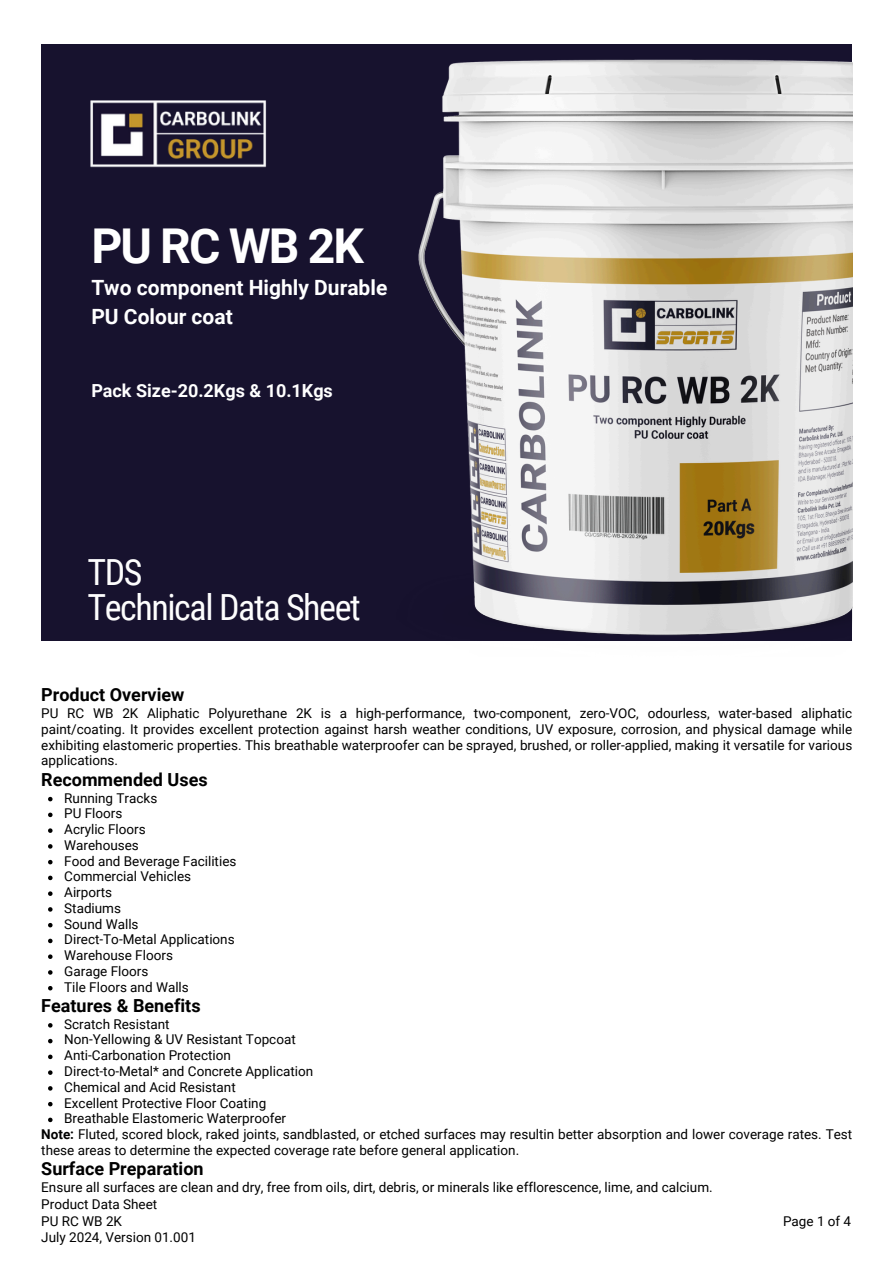
<style>
.page{position:relative;width:894px;height:1264px;background:#fff}
.page>*{position:absolute;margin:0;border:0;box-sizing:border-box;transform-origin:0 0}
.t1{font:700 48px "Roboto";letter-spacing:-.04em;color:#fff}
.t2{font:36px/34.8px "Roboto Condensed";letter-spacing:-.04em;color:#fdfdfd}
.t3{font:700 21px/29.2px "Roboto";color:#fff}
.t4{font:700 18px "Roboto";color:#000}
.t5{font:700 18px "Roboto";color:#fff}
.t6{font:13.5px/15.8px "Roboto";color:#000;text-align:justify}
.s1{font-weight:700}
</style>
<div class="page">
<div style="left:41px;top:44px;width:810px;height:596px;background:#17122e"></div>
<img style="left:90px;top:100px;width:177px;height:68px">
<img style="left:329px;top:44px;width:523px;height:597px">
<svg style="left:48px;top:796px;width:5px;height:5px"></svg>
<svg style="left:48px;top:812px;width:5px;height:5px"></svg>
<svg style="left:48px;top:828px;width:5px;height:4px"></svg>
<svg style="left:48px;top:844px;width:5px;height:4px"></svg>
<svg style="left:48px;top:859px;width:5px;height:5px"></svg>
<svg style="left:48px;top:875px;width:5px;height:5px"></svg>
<svg style="left:48px;top:891px;width:5px;height:4px"></svg>
<svg style="left:48px;top:907px;width:5px;height:4px"></svg>
<svg style="left:48px;top:922px;width:5px;height:5px"></svg>
<svg style="left:48px;top:938px;width:5px;height:5px"></svg>
<svg style="left:48px;top:954px;width:5px;height:4px"></svg>
<svg style="left:48px;top:970px;width:5px;height:4px"></svg>
<svg style="left:48px;top:986px;width:5px;height:4px"></svg>
<svg style="left:48px;top:1023px;width:5px;height:4px"></svg>
<svg style="left:48px;top:1038px;width:5px;height:5px"></svg>
<svg style="left:48px;top:1054px;width:5px;height:5px"></svg>
<svg style="left:48px;top:1070px;width:5px;height:4px"></svg>
<svg style="left:48px;top:1086px;width:5px;height:4px"></svg>
<svg style="left:48px;top:1101px;width:5px;height:5px"></svg>
<svg style="left:48px;top:1117px;width:5px;height:5px"></svg>
<p class="t1" style="left:91px;top:218px;width:274px">PU RC WB 2K</p>
<h1 class="t3" style="left:91px;top:273px;width:297px">Two component Highly Durable<br>PU Colour coat</h1>
<h3 class="t5" style="left:91px;top:380px;width:243px">Pack Size-20.2Kgs &amp; 10.1Kgs</h3>
<p class="t2" style="left:87px;top:555px;width:275px">TDS<br>Technical Data Sheet</p>
<h4 class="t4" style="left:41px;top:684px;width:145px">Product Overview</h4>
<h2 class="t6" style="left:41px;top:705px;width:812px">PU RC WB 2K Aliphatic Polyurethane 2K is a high-performance, two-component, zero-VOC, odourless, water-based aliphatic paint/coating. It provides excellent protection against harsh weather conditions, UV exposure, corrosion, and physical damage while exhibiting elastomeric properties. This breathable waterproofer can be sprayed, brushed, or roller-applied, making it versatile for various applications.</h2>
<p class="t4" style="left:41px;top:769px;width:168px">Recommended Uses</p>
<p class="t6" style="left:64px;top:790px;width:95px">Running Tracks</p>
<p class="t6" style="left:64px;top:805px;width:60px">PU Floors</p>
<p class="t6" style="left:64px;top:821px;width:83px">Acrylic Floors</p>
<p class="t6" style="left:64px;top:837px;width:76px">Warehouses</p>
<p class="t6" style="left:64px;top:853px;width:174px">Food and Beverage Facilities</p>
<p class="t6" style="left:64px;top:868px;width:128px">Commercial Vehicles</p>
<p class="t6" style="left:64px;top:884px;width:49px">Airports</p>
<p class="t6" style="left:64px;top:900px;width:58px">Stadiums</p>
<p class="t6" style="left:64px;top:916px;width:76px">Sound Walls</p>
<p class="t6" style="left:64px;top:931px;width:172px">Direct-To-Metal Applications</p>
<p class="t6" style="left:64px;top:947px;width:110px">Warehouse Floors</p>
<p class="t6" style="left:64px;top:963px;width:86px">Garage Floors</p>
<p class="t6" style="left:64px;top:979px;width:126px">Tile Floors and Walls</p>
<p class="t4" style="left:41px;top:995px;width:161px">Features &amp; Benefits</p>
<p class="t6" style="left:64px;top:1016px;width:107px">Scratch Resistant</p>
<h4 class="t6" style="left:64px;top:1031px;width:233px">Non-Yellowing &amp; UV Resistant Topcoat</h4>
<p class="t6" style="left:64px;top:1047px;width:168px">Anti-Carbonation Protection</p>
<p class="t6" style="left:64px;top:1063px;width:250px">Direct-to-Metal* and Concrete Application</p>
<p class="t6" style="left:64px;top:1079px;width:173px">Chemical and Acid Resistant</p>
<p class="t6" style="left:64px;top:1094px;width:203px">Excellent Protective Floor Coating</p>
<p class="t6" style="left:64px;top:1110px;width:223px">Breathable Elastomeric Waterproofer</p>
<p class="t6" style="left:41px;top:1126px;width:812px"><span class="s1">Note:</span> Fluted, scored block, raked joints, sandblasted, or etched surfaces may resultin better absorption and lower coverage rates. Test these areas to determine the expected coverage rate before general application.</p>
<p class="t4" style="left:41px;top:1158px;width:164px">Surface Preparation</p>
<p class="t6" style="left:41px;top:1179px;width:672px">Ensure all surfaces are clean and dry, free from oils, dirt, debris, or minerals like efflorescence, lime, and calcium.</p>
<p class="t6" style="left:782px;top:1212px;width:70px">Page 1 of 4</p>
<p class="t6" style="left:41px;top:1196px;width:117px">Product Data Sheet</p>
<p class="t6" style="left:41px;top:1212px;width:82px">PU RC WB 2K</p>
<p class="t6" style="left:41px;top:1229px;width:156px">July 2024, Version 01.001</p>
</div>
